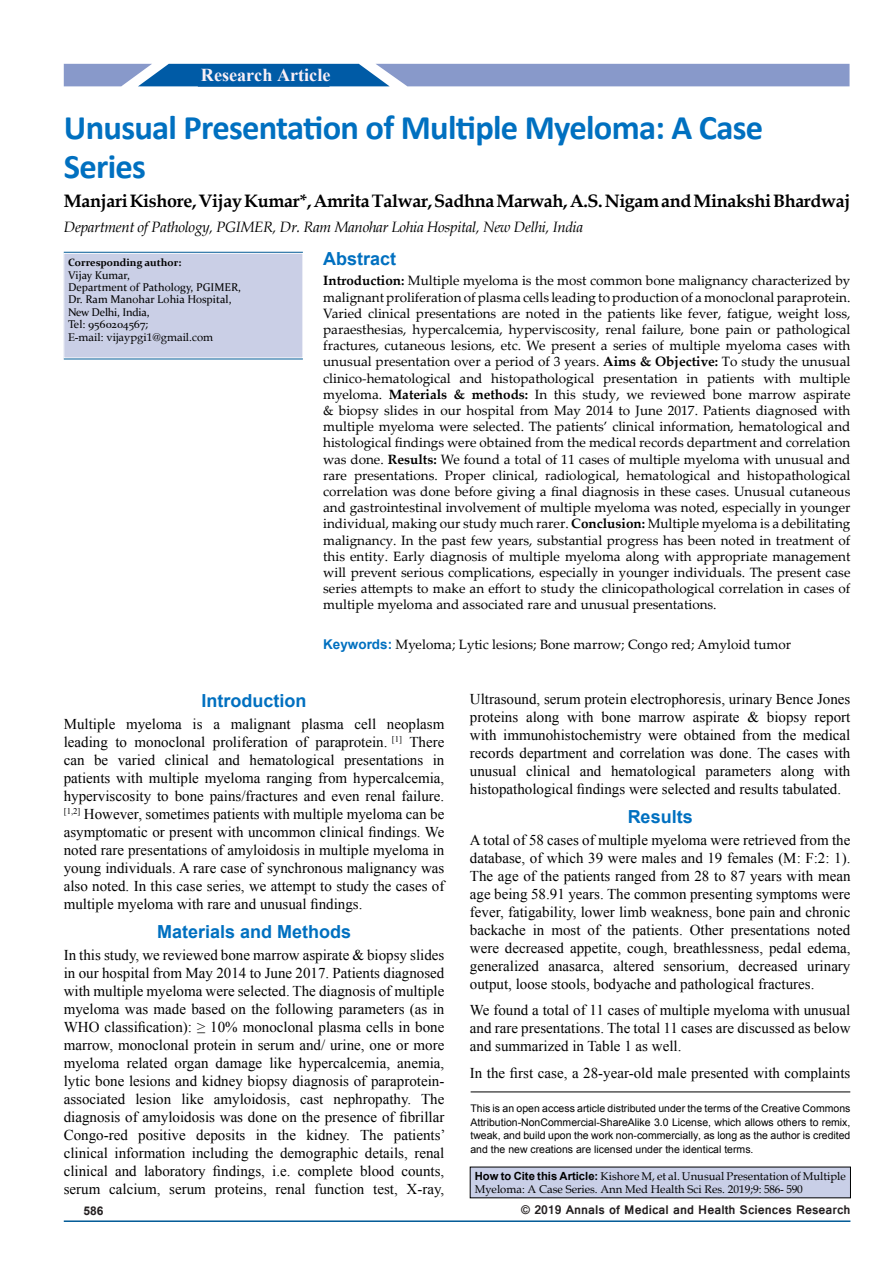
<style>
.page{position:relative;width:893px;height:1263px;background:#fff}
.page>*{position:absolute;margin:0;border:0;box-sizing:border-box;transform-origin:0 0}
.t1{font:700 34.5px/39px "Calibri";letter-spacing:-.02em;color:#0070c0}
.t2{font:700 18.75px "Times New Roman";color:#fff}
.t3{font:700 18.15px "Times New Roman";color:#f9eff6}
.t4{font:700 18px "Book Antiqua";letter-spacing:-.02em;color:#000}
.t5{font:700 18px "Arial";color:#0070c0}
.t6{font:15px/18px "Times New Roman";color:#000;text-align:justify}
.t7{font:italic 15px "Book Antiqua";letter-spacing:-.02em;color:#000}
.t8{font:13.5px/16.2px "Palatino Linotype";color:#000;text-align:justify}
.t9{font:700 13.5px "Vrinda";color:#231f20}
.t10{font:700 12px "Arial";color:#231f20}
.t11{font:11.25px/13.5px "Book Antiqua";color:#000}
.t12{font:11.25px/12.3px "Constantia";color:#000}
.t13{font:10.5px/13.5px "Arial";color:#000;text-align:justify}
.t14{font:700 10.5px "Constantia";color:#000}
.s1{font-family:"Book Antiqua"}
.s2{font-weight:700}
.s3{font-family:"Arial";font-weight:700;color:#0070c0}
.s4{font-family:"Arial";font-weight:700}
</style>
<div class="page">
<hr style="left:64px;top:1220px;width:786px;height:2px;background:#005a96">
<svg style="left:64px;top:64px;width:785px;height:22px;background:#7a95c7"></svg>
<div style="left:198px;top:65px;width:131px;height:22px;background:#005ba6;border:2px solid #005ba6"></div>
<div style="left:470px;top:1167px;width:380px;height:31px;background:#c9cfe7"></div>
<hr style="left:471px;top:1092px;width:379px;height:1px;background:#000">
<hr style="left:64px;top:358px;width:239px;height:1px;background:#005a96">
<hr style="left:64px;top:252px;width:239px;height:1px;background:#005a96">
<div style="left:64px;top:253px;width:239px;height:105px;background:#cacfe6"></div>
<div style="left:64px;top:253px;width:239px;height:105px;border:1px solid #fff"></div>
<p class="t2" style="left:201px;top:61px;width:129px">Original Article</p>
<p class="t3" style="left:201px;top:63px;width:131px">Research Article</p>
<h1 class="t1" style="left:64px;top:108px;width:701px">Unusual Presentation of Multiple Myeloma: A Case<br>Series</h1>
<p class="t4" style="left:64px;top:188px;width:788px">Manjari Kishore, Vijay Kumar*, Amrita Talwar, Sadhna Marwah, A.S. Nigam and Minakshi Bhardwaj</p>
<p class="t7" style="left:64px;top:216px;width:521px">Department of Pathology, PGIMER, Dr. Ram Manohar Lohia Hospital, New Delhi, India</p>
<p class="t14" style="left:68px;top:255px;width:115px">Corresponding author:</p>
<p class="t12" style="left:68px;top:268px;width:175px">Vijay Kumar,<br>Department of Pathology, PGIMER,<br>Dr. Ram Manohar Lohia Hospital,<br>New Delhi, India,<br>Tel: 9560204567<span class="s1">;</span></p>
<p class="t11" style="left:68px;top:330px;width:147px">E-mail: vijaypgi1@gmail.com</p>
<p class="t5" style="left:323px;top:247px;width:75px">Abstract</p>
<p class="t8" style="left:323px;top:272px;width:529px"><span class="s2">Introduction:</span> Multiple myeloma is the most common bone malignancy characterized by malignant proliferation of plasma cells leading to production of a monoclonal paraprotein.<br>Varied clinical presentations are noted in the patients like fever, fatigue, weight loss, paraesthesias, hypercalcemia, hyperviscosity, renal failure, bone pain or pathological fractures, cutaneous lesions, etc. We present a series of multiple myeloma cases with unusual presentation over a period of 3 years. <span class="s2">Aims &amp; Objective:</span> To study the unusual clinico-hematological and histopathological presentation in patients with multiple myeloma. <span class="s2">Materials &amp; methods:</span> In this study, we reviewed bone marrow aspirate &amp; biopsy slides in our hospital from May 2014 to June 2017. Patients diagnosed with multiple myeloma were selected. The patients’ clinical information, hematological and histological findings were obtained from the medical records department and correlation was done. <span class="s2">Results:</span> We found a total of 11 cases of multiple myeloma with unusual and rare presentations. Proper clinical, radiological, hematological and histopathological correlation was done before giving a final diagnosis in these cases. Unusual cutaneous and gastrointestinal involvement of multiple myeloma was noted, especially in younger individual, making our study much rarer. <span class="s2">Conclusion:</span> Multiple myeloma is a debilitating malignancy. In the past few years, substantial progress has been noted in treatment of this entity. Early diagnosis of multiple myeloma along with appropriate management will prevent serious complications, especially in younger individuals. The present case series attempts to make an effort to study the clinicopathological correlation in cases of multiple myeloma and associated rare and unusual presentations.</p>
<p class="t8" style="left:323px;top:636px;width:469px"><span class="s3">Keywords:</span> Myeloma; Lytic lesions; Bone marrow; Congo red; Amyloid tumor</p>
<p class="t5" style="left:202px;top:689px;width:106px">Introduction</p>
<p class="t6" style="left:64px;top:715px;width:382px">Multiple myeloma is a malignant plasma cell neoplasm leading to monoclonal proliferation of paraprotein. <sup>[1]</sup> There can be varied clinical and hematological presentations in patients with multiple myeloma ranging from hypercalcemia, hyperviscosity to bone pains/fractures and even renal failure. <sup>[1,2]</sup> However, sometimes patients with multiple myeloma can be asymptomatic or present with uncommon clinical findings. We noted rare presentations of amyloidosis in multiple myeloma in young individuals. A rare case of synchronous malignancy was also noted. In this case series, we attempt to study the cases of multiple myeloma with rare and unusual findings.</p>
<p class="t5" style="left:157px;top:919px;width:196px">Materials and Methods</p>
<p class="t6" style="left:64px;top:945px;width:383px">In this study, we reviewed bone marrow aspirate &amp; biopsy slides in our hospital from May 2014 to June 2017. Patients diagnosed with multiple myeloma were selected. The diagnosis of multiple myeloma was made based on the following parameters (as in WHO classification): ≥ 10% monoclonal plasma cells in bone marrow, monoclonal protein in serum and/ urine, one or more myeloma related organ damage like hypercalcemia, anemia, lytic bone lesions and kidney biopsy diagnosis of paraprotein&shy;associated lesion like amyloidosis, cast nephropathy. The diagnosis of amyloidosis was done on the presence of fibrillar Congo-red positive deposits in the kidney. The patients’ clinical information including the demographic details, renal clinical and laboratory findings, i.e. complete blood counts, serum calcium, serum proteins, renal function test, X-ray,</p>
<p class="t6" style="left:470px;top:690px;width:382px">Ultrasound, serum protein electrophoresis, urinary Bence Jones proteins along with bone marrow aspirate &amp; biopsy report with immunohistochemistry were obtained from the medical records department and correlation was done. The cases with unusual clinical and hematological parameters along with histopathological findings were selected and results tabulated.</p>
<p class="t5" style="left:628px;top:804px;width:67px">Results</p>
<p class="t6" style="left:470px;top:830px;width:382px">A total of 58 cases of multiple myeloma were retrieved from the database, of which 39 were males and 19 females (M: F:2: 1).<br>The age of the patients ranged from 28 to 87 years with mean age being 58.91 years. The common presenting symptoms were fever, fatigability, lower limb weakness, bone pain and chronic backache in most of the patients. Other presentations noted were decreased appetite, cough, breathlessness, pedal edema, generalized anasarca, altered sensorium, decreased urinary output, loose stools, bodyache and pathological fractures.</p>
<p class="t6" style="left:470px;top:1001px;width:382px">We found a total of 11 cases of multiple myeloma with unusual and rare presentations. The total 11 cases are discussed as below and summarized in Table 1 as well.</p>
<p class="t6" style="left:470px;top:1063px;width:382px">In the first case, a 28-year-old male presented with complaints</p>
<p class="t13" style="left:470px;top:1102px;width:381px">This is an open access article distributed under the terms of the Creative Commons Attribution‑NonCommercial‑ShareAlike 3.0 License, which allows others to remix, tweak, and build upon the work non‑commercially, as long as the author is credited and the new creations are licensed under the identical terms.</p>
<p class="t11" style="left:475px;top:1169px;width:373px"><span class="s4">How to Cite this Article:</span> Kishore M, et al. Unusual Presentation of Multiple<br>Myeloma: A Case Series. Ann Med Health Sci Res. 2019;9: 586- 590</p>
<p class="t10" style="left:83px;top:1203px;width:22px">586</p>
<p class="t9" style="left:521px;top:1201px;width:331px">© 2019 Annals of Medical and Health Sciences Research</p>
</div>
